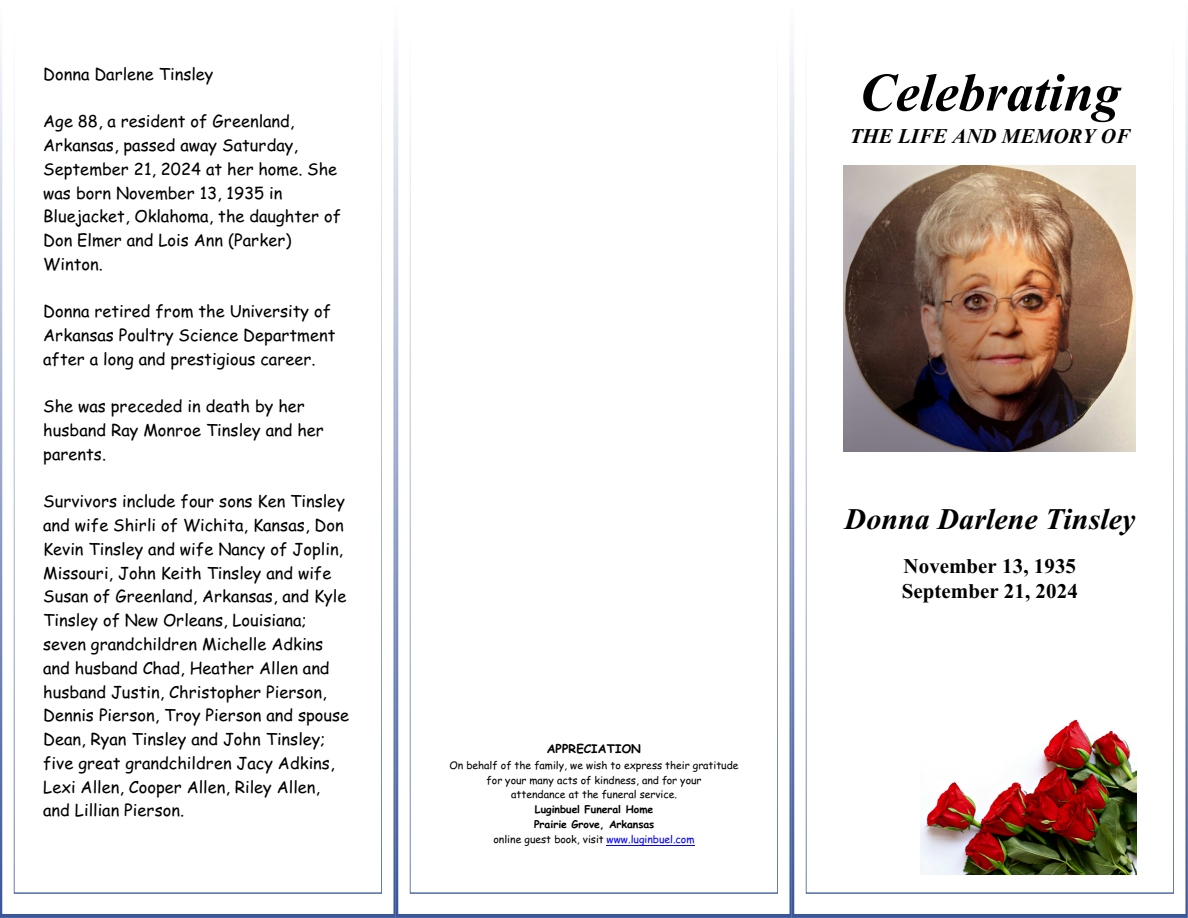
<style>
.page{position:relative;width:1188px;height:918px;background:#fff}
.page>*{position:absolute;margin:0;border:0;box-sizing:border-box;transform-origin:0 0}
.t1{font:italic 700 54px "Times New Roman";color:#000}
.t2{font:italic 700 30px "Times New Roman";color:#000}
.t3{font:700 21px/25.2px "Times New Roman";color:#000}
.t4{font:italic 700 21px "Times New Roman";color:#000}
.t5{font:16.5px/23.7px "Comic Sans MS";color:#000}
.t6{font:700 12px "Comic Sans MS";letter-spacing:.005em;color:#000}
.t7{font:10.5px/15px "Comic Sans MS";color:#000;text-align:center}
.t8{font:700 10.5px/15px "Comic Sans MS";color:#000;text-align:center}
.s1{font-weight:400}
.s2{font-weight:400;color:#00f}
</style>
<div class="page">
<img style="left:0;top:50px;width:1188px;height:868px">
<img style="left:14px;top:50px;width:368px;height:844px">
<img style="left:410px;top:50px;width:368px;height:844px">
<img style="left:806px;top:50px;width:368px;height:844px">
<hr style="left:607px;top:846px;width:88px;height:1px;background:#00f">
<img style="left:843px;top:166px;width:292px;height:285px">
<img style="left:921px;top:713px;width:216px;height:162px">
<p class="t5" style="left:43px;top:64px;width:172px">Donna Darlene Tinsley</p>
<p class="t5" style="left:43px;top:111px;width:300px">Age 88, a resident of Greenland,<br>Arkansas, passed away Saturday,<br>September 21, 2024 at her home. She was born November 13, 1935 in<br>Bluejacket, Oklahoma, the daughter of<br>Don Elmer and Lois Ann (Parker)<br>Winton.</p>
<p class="t5" style="left:43px;top:301px;width:294px">Donna retired from the University of<br>Arkansas Poultry Science Department after a long and prestigious career.</p>
<p class="t5" style="left:43px;top:396px;width:282px">She was preceded in death by her husband Ray Monroe Tinsley and her parents.</p>
<p class="t5" style="left:43px;top:491px;width:308px">Survivors include four sons Ken Tinsley and wife Shirli of Wichita, Kansas, Don Kevin Tinsley and wife Nancy of Joplin, Missouri, John Keith Tinsley and wife Susan of Greenland, Arkansas, and Kyle Tinsley of New Orleans, Louisiana; seven grandchildren Michelle Adkins and husband Chad, Heather Allen and husband Justin, Christopher Pierson, Dennis Pierson, Troy Pierson and spouse Dean, Ryan Tinsley and John Tinsley; five great grandchildren Jacy Adkins, Lexi Allen, Cooper Allen, Riley Allen, and Lillian Pierson.</p>
<p class="t6" style="left:547px;top:744px;width:96px">APPRECIATION</p>
<p class="t7" style="left:449px;top:758px;width:291px">On behalf of the family, we wish to express their gratitude for your many acts of kindness, and for your<br>attendance at the funeral service.</p>
<p class="t8" style="left:493px;top:803px;width:203px">Luginbuel Funeral Home<br>Prairie Grove, Arkansas<br><span class="s1">online guest book, visit</span> <span class="s2">www.luginbuel.com</span></p>
<h1 class="t1" style="left:860px;top:74px;width:263px">Celebrating</h1>
<p class="t4" style="left:850px;top:129px;width:282px">THE LIFE AND MEMORY OF</p>
<h2 class="t2" style="left:845px;top:509px;width:292px">Donna Darlene Tinsley</h2>
<p class="t3" style="left:902px;top:555px;width:177px">November 13, 1935<br>September 21, 2024</p>
</div>
